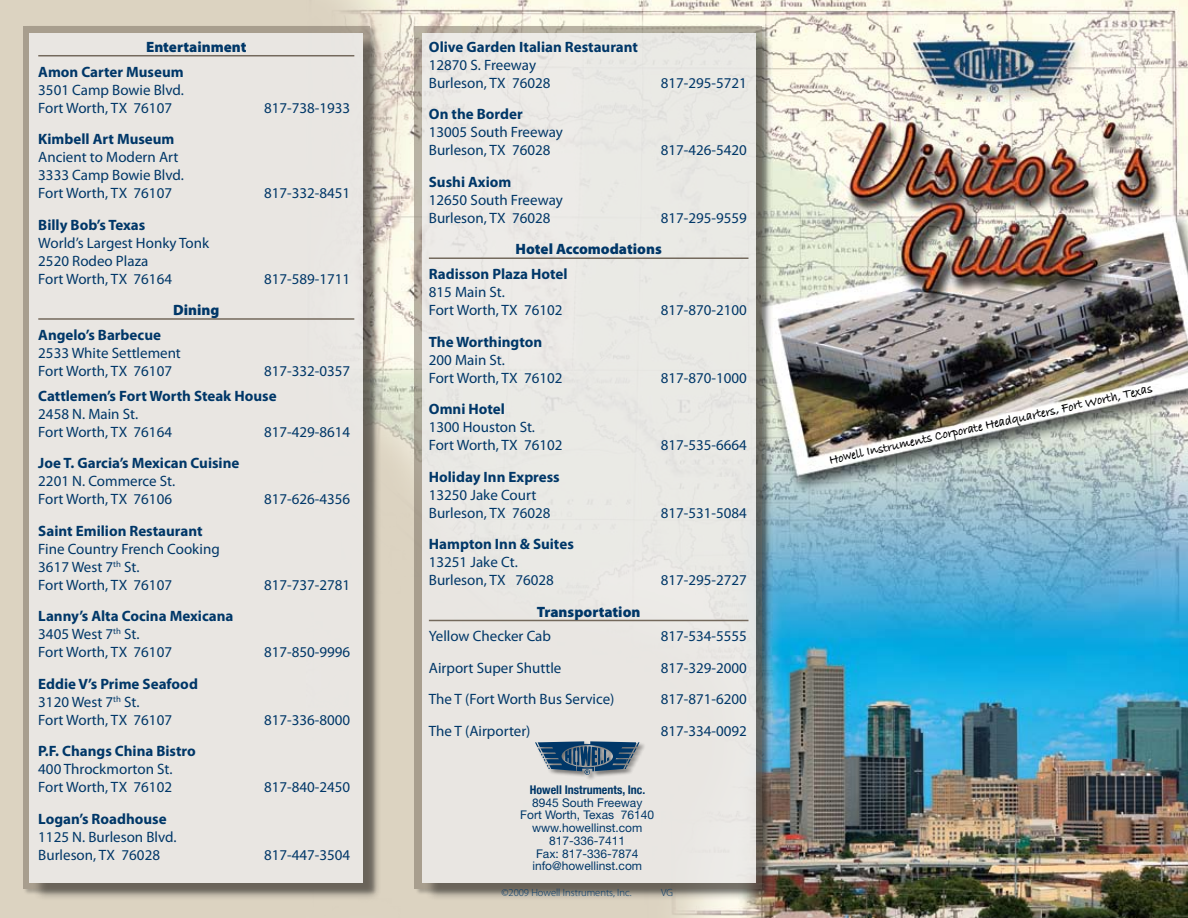
<style>
.page{position:relative;width:1188px;height:918px;background:#dcd3c1}
.page>*{position:absolute;margin:0;border:0;box-sizing:border-box;transform-origin:0 0}
.t1{font:15px/18px "Myriad Pro";color:#003768}
.t2{font:700 15px "Myriad Pro";color:#003768}
.t3{font:900 15px "Myriad Pro";color:#003768}
.t4{font:13.5px "Bradley Hand ITCTT Bold";color:#000;scale:.9 1}
.t5{font:12px/12.8px "Helvetica Neue";color:#003768;text-align:center}
.t6{font:700 condensed 12px "Helvetica Neue";color:#003768}
.t7{font:300 10.5px "Myriad Pro";color:#003768}
.s1{font-weight:700}
</style>
<div class="page">
<img style="left:343px;top:0;width:845px;height:918px">
<div style="left:24px;top:26px;width:346px;height:862px;background:#a89e8e"></div>
<svg style="left:415px;top:26px;width:347px;height:862px;background:#aca495"></svg>
<div style="left:32px;top:35px;width:350px;height:867px;background:#000;opacity:.5"></div>
<div style="left:29px;top:33px;width:334px;height:850px;background:#e9e6e2"></div>
<div style="left:424px;top:35px;width:351px;height:867px;background:#000;opacity:.5"></div>
<div style="left:422px;top:33px;width:334px;height:850px;background:#eae9e5"></div>
<hr style="left:38px;top:55px;width:316px;height:1px;background:#74695c">
<hr style="left:38px;top:318px;width:316px;height:2px;background:#74695c">
<hr style="left:429px;top:257px;width:319px;height:2px;background:#74695c">
<hr style="left:429px;top:620px;width:319px;height:1px;background:#74695c">
<div style="left:535px;top:741px;width:111px;height:40px;background:#000;opacity:.49"></div>
<svg style="left:535px;top:741px;width:104px;height:34px;background:#547189"></svg>
<p class="t3" style="left:146px;top:38px;width:102px">Entertainment</p>
<p class="t2" style="left:38px;top:62px;width:147px">Amon Carter Museum</p>
<p class="t1" style="left:38px;top:80px;width:147px">3501 Camp Bowie Blvd.<br>Fort Worth, TX 76107</p>
<p class="t2" style="left:38px;top:129px;width:138px">Kimbell Art Museum</p>
<p class="t1" style="left:38px;top:148px;width:147px">Ancient to Modern Art<br>3333 Camp Bowie Blvd.<br>Fort Worth, TX 76107</p>
<p class="t2" style="left:38px;top:215px;width:109px">Billy Bob’s Texas</p>
<p class="t1" style="left:38px;top:233px;width:172px">World’s Largest Honky Tonk<br>2520 Rodeo Plaza<br>Fort Worth, TX 76164</p>
<p class="t3" style="left:173px;top:301px;width:48px">Dining</p>
<p class="t1" style="left:264px;top:98px;width:88px">817-738-1933</p>
<p class="t1" style="left:264px;top:184px;width:88px">817-332-8451</p>
<p class="t1" style="left:264px;top:269px;width:88px">817-589-1711</p>
<p class="t2" style="left:38px;top:325px;width:124px">Angelo’s Barbecue</p>
<p class="t1" style="left:38px;top:343px;width:144px">2533 White Settlement<br>Fort Worth, TX 76107</p>
<p class="t1" style="left:264px;top:361px;width:88px">817-332-0357</p>
<p class="t2" style="left:38px;top:386px;width:240px">Cattlemen’s Fort Worth Steak House</p>
<p class="t1" style="left:38px;top:404px;width:135px">2458 N. Main St.<br>Fort Worth, TX 76164</p>
<p class="t1" style="left:264px;top:422px;width:88px">817-429-8614</p>
<p class="t2" style="left:38px;top:453px;width:203px">Joe T. Garcia’s Mexican Cuisine</p>
<p class="t1" style="left:38px;top:472px;width:138px">2201 N. Commerce St.<br>Fort Worth, TX 76106</p>
<p class="t2" style="left:38px;top:521px;width:166px">Saint Emilion Restaurant</p>
<p class="t1" style="left:38px;top:539px;width:183px">Fine Country French Cooking<br>3617 West 7<sup>th</sup> St.<br>Fort Worth, TX 76107</p>
<p class="t1" style="left:38px;top:607px;width:197px"><span class="s1">Lanny’s Alta Cocina Mexicana<br></span>3405 West 7<sup>th</sup> St.<br>Fort Worth, TX 76107</p>
<p class="t1" style="left:38px;top:674px;width:161px"><span class="s1">Eddie V’s Prime Seafood<br></span>3120 West 7<sup>th</sup> St.<br>Fort Worth, TX 76107</p>
<p class="t2" style="left:38px;top:741px;width:159px">P.F. Changs China Bistro</p>
<p class="t1" style="left:38px;top:760px;width:136px">400 Throckmorton St.<br>Fort Worth, TX 76102</p>
<p class="t2" style="left:38px;top:809px;width:130px">Logan’s Roadhouse</p>
<p class="t1" style="left:38px;top:827px;width:140px">1125 N. Burleson Blvd.<br>Burleson, TX 76028</p>
<p class="t1" style="left:264px;top:490px;width:88px">817-626-4356</p>
<p class="t1" style="left:264px;top:575px;width:88px">817-737-2781</p>
<p class="t1" style="left:264px;top:643px;width:88px">817-850-9996</p>
<p class="t1" style="left:264px;top:710px;width:88px">817-336-8000</p>
<p class="t1" style="left:264px;top:778px;width:88px">817-840-2450</p>
<p class="t1" style="left:264px;top:845px;width:88px">817-447-3504</p>
<p class="t2" style="left:429px;top:37px;width:211px">Olive Garden Italian Restaurant</p>
<p class="t1" style="left:429px;top:55px;width:123px">12870 S. Freeway<br>Burleson, TX 76028</p>
<p class="t2" style="left:429px;top:104px;width:95px">On the Border</p>
<p class="t1" style="left:429px;top:123px;width:135px">13005 South Freeway<br>Burleson, TX 76028</p>
<p class="t1" style="left:661px;top:73px;width:88px">817-295-5721</p>
<p class="t1" style="left:661px;top:141px;width:88px">817-426-5420</p>
<p class="t2" style="left:429px;top:172px;width:84px">Sushi Axiom</p>
<p class="t1" style="left:429px;top:190px;width:135px">12650 South Freeway<br>Burleson, TX 76028</p>
<p class="t1" style="left:661px;top:208px;width:88px">817-295-9559</p>
<p class="t3" style="left:516px;top:241px;width:148px">Hotel Accomodations</p>
<p class="t2" style="left:429px;top:264px;width:140px">Radisson Plaza Hotel</p>
<p class="t1" style="left:429px;top:283px;width:135px">815 Main St.<br>Fort Worth, TX 76102</p>
<p class="t1" style="left:661px;top:301px;width:88px">817-870-2100</p>
<p class="t2" style="left:429px;top:332px;width:115px">The Worthington</p>
<p class="t1" style="left:429px;top:350px;width:135px">200 Main St.<br>Fort Worth, TX 76102</p>
<p class="t2" style="left:429px;top:399px;width:78px">Omni Hotel</p>
<p class="t1" style="left:429px;top:418px;width:135px">1300 Houston St.<br>Fort Worth, TX 76102</p>
<p class="t2" style="left:429px;top:467px;width:132px">Holiday Inn Express</p>
<p class="t1" style="left:429px;top:485px;width:123px">13250 Jake Court<br>Burleson, TX 76028</p>
<p class="t2" style="left:429px;top:534px;width:146px">Hampton Inn &amp; Suites</p>
<p class="t1" style="left:429px;top:553px;width:126px">13251 Jake Ct.<br>Burleson, TX 76028</p>
<p class="t1" style="left:661px;top:368px;width:88px">817-870-1000</p>
<p class="t1" style="left:661px;top:436px;width:88px">817-535-6664</p>
<p class="t1" style="left:661px;top:503px;width:88px">817-531-5084</p>
<p class="t1" style="left:661px;top:571px;width:88px">817-295-2727</p>
<p class="t3" style="left:537px;top:603px;width:105px">Transportation</p>
<p class="t1" style="left:429px;top:627px;width:124px">Yellow Checker Cab</p>
<p class="t1" style="left:661px;top:627px;width:88px">817-534-5555</p>
<p class="t1" style="left:429px;top:658px;width:134px">Airport Super Shuttle</p>
<p class="t1" style="left:661px;top:658px;width:88px">817-329-2000</p>
<p class="t1" style="left:429px;top:690px;width:187px">The T (Fort Worth Bus Service)</p>
<p class="t1" style="left:661px;top:690px;width:88px">817-871-6200</p>
<p class="t1" style="left:429px;top:721px;width:103px">The T (Airporter)</p>
<p class="t1" style="left:661px;top:721px;width:88px">817-334-0092</p>
<p class="t6" style="left:530px;top:782px;width:117px">Howell Instruments, Inc.</p>
<p class="t5" style="left:520px;top:796px;width:136px">8945 South Freeway<br>Fort Worth, Texas 76140 www.howellinst.com<br>817-336-7411<br>Fax: 817-336-7874 info@howellinst.com</p>
<p class="t7" style="left:501px;top:887px;width:132px">©2009 Howell Instruments, Inc.</p>
<p class="t7" style="left:661px;top:887px;width:13px">VG</p>
<p class="t4" style="left:828px;top:454px;width:369px;rotate:-13deg">Howell Instruments Corporate Headquarters, Fort Worth, Texas</p>
</div>
